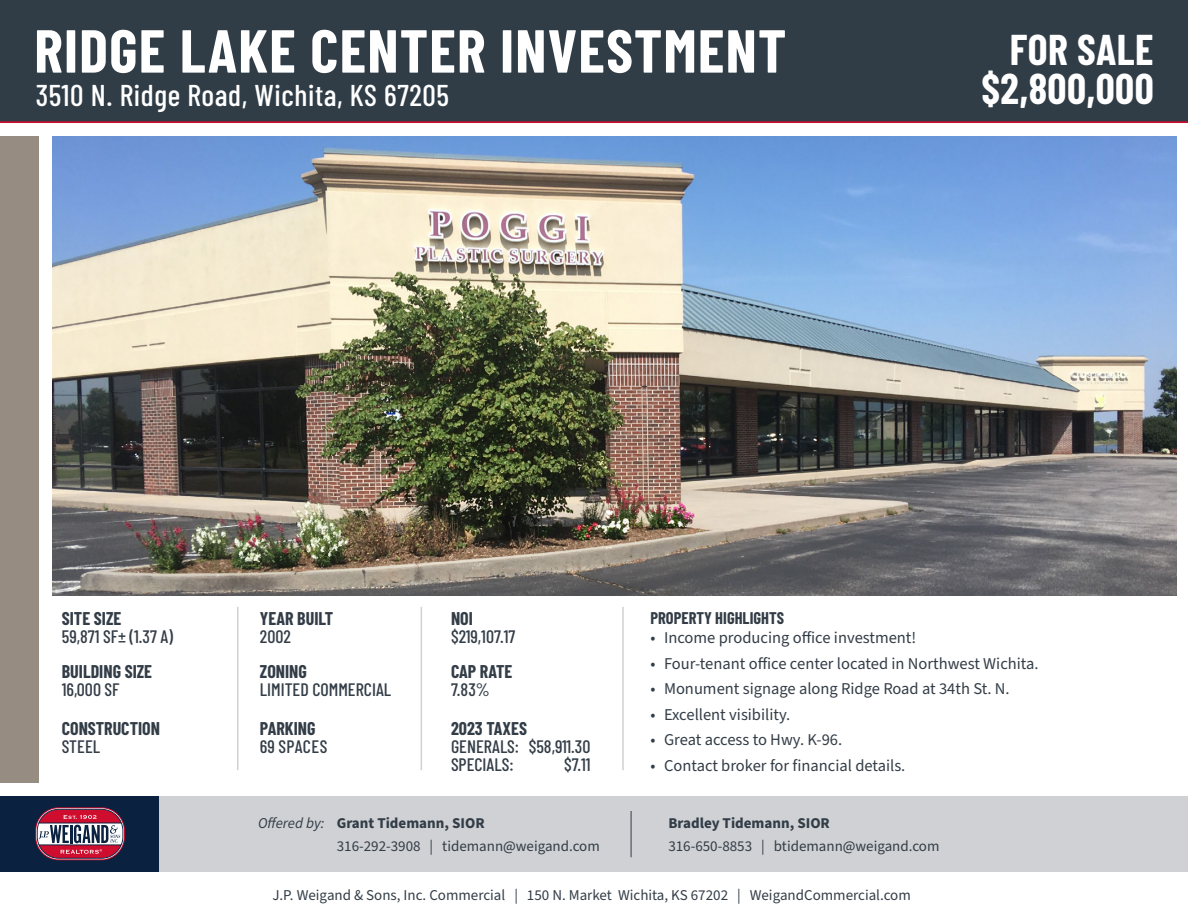
<style>
.page{position:relative;width:1188px;height:918px;background:#fff}
.page>*{position:absolute;margin:0;border:0;box-sizing:border-box;transform-origin:0 0}
.t1{font:700 60.6px "Barlow Condensed";letter-spacing:.02em;color:#fff}
.t2{font:700 42px "Barlow Condensed";letter-spacing:.01em;color:#fff}
.t3{font:500 30px "Barlow Condensed";letter-spacing:.02em;color:#fff}
.t4{font:500 18px/18px "Barlow Condensed";color:#333d47}
.t5{font:700 18px "Barlow Condensed";color:#333d47}
.t6{font:500 18px "Barlow Condensed";letter-spacing:.02em;color:#333d47}
.t7{font:16.5px "Source Sans Pro";color:#333d47}
.t8{font:700 16.5px "Barlow Condensed";color:#333d47}
.t9{font:15px "Source Sans Pro";color:#333d47}
.t10{font:700 15px "Source Sans Pro";color:#333d47}
.t11{font:italic 15px "Source Sans Pro";color:#333d47}
</style>
<div class="page">
<svg style="left:0;top:121px;width:1188px;height:2px;background:#b01632"></svg>
<div style="left:0;top:136px;width:38px;height:647px;background:#968c82"></div>
<div style="left:0;top:796px;width:160px;height:76px;background:#0a2140"></div>
<svg style="left:35px;top:807px;width:90px;height:53px"></svg>
<svg style="left:37px;top:809px;width:86px;height:50px"></svg>
<div style="left:160px;top:796px;width:1028px;height:76px;background:#cfd1d4"></div>
<div style="left:0;top:0;width:1188px;height:121px;background:#303d47"></div>
<hr style="left:631px;top:811px;width:1px;height:46px;background:#333d47">
<hr style="left:421px;top:607px;width:1px;height:163px;background:#cfd1d4">
<hr style="left:622px;top:607px;width:2px;height:163px;background:#cfd1d4">
<img style="left:53px;top:136px;width:1123px;height:459px">
<hr style="left:237px;top:607px;width:1px;height:163px;background:#cfd1d4">
<h1 class="t1" style="left:34px;top:8px;width:754px">RIDGE LAKE CENTER INVESTMENT</h1>
<h2 class="t2" style="left:1010px;top:20px;width:145px">FOR SALE</h2>
<h3 class="t3" style="left:36px;top:73px;width:415px">3510 N. Ridge Road, Wichita, KS 67205</h3>
<h2 class="t2" style="left:982px;top:59px;width:174px">$2,800,000</h2>
<p class="t5" style="left:62px;top:606px;width:61px">SITE SIZE</p>
<p class="t4" style="left:62px;top:626px;width:113px">59,871 SF± (1.37 A)</p>
<p class="t5" style="left:62px;top:659px;width:92px">BUILDING SIZE</p>
<p class="t4" style="left:62px;top:680px;width:59px">16,000 SF</p>
<p class="t5" style="left:62px;top:716px;width:100px">CONSTRUCTION</p>
<p class="t4" style="left:62px;top:736px;width:40px">STEEL</p>
<p class="t5" style="left:260px;top:606px;width:75px">YEAR BUILT</p>
<p class="t4" style="left:260px;top:626px;width:33px">2002</p>
<p class="t5" style="left:260px;top:659px;width:48px">ZONING</p>
<p class="t4" style="left:260px;top:680px;width:133px">LIMITED COMMERCIAL</p>
<p class="t5" style="left:260px;top:716px;width:57px">PARKING</p>
<p class="t6" style="left:260px;top:734px;width:69px">69 SPACES</p>
<p class="t5" style="left:451px;top:606px;width:23px">NOI</p>
<p class="t4" style="left:451px;top:626px;width:66px">$219,107.17</p>
<p class="t5" style="left:451px;top:659px;width:63px">CAP RATE</p>
<p class="t4" style="left:451px;top:680px;width:40px">7.83%</p>
<p class="t5" style="left:451px;top:716px;width:77px">2023 TAXES</p>
<p class="t4" style="left:451px;top:736px;width:141px">GENERALS: $58,911.30<br>SPECIALS:</p>
<p class="t4" style="left:564px;top:754px;width:28px">$7.11</p>
<p class="t8" style="left:651px;top:606px;width:135px">PROPERTY HIGHLIGHTS</p>
<p class="t7" style="left:651px;top:627px;width:267px">• Income producing office investment!</p>
<p class="t7" style="left:651px;top:652px;width:390px">• Four-tenant office center located in Northwest Wichita.</p>
<p class="t7" style="left:651px;top:678px;width:361px">• Monument signage along Ridge Road at 34th St. N.</p>
<p class="t7" style="left:651px;top:703px;width:141px">• Excellent visibility.</p>
<p class="t7" style="left:651px;top:729px;width:193px">• Great access to Hwy. K-96.</p>
<p class="t7" style="left:651px;top:754px;width:256px">• Contact broker for financial details.</p>
<p class="t11" style="left:258px;top:813px;width:68px">Offered by:</p>
<p class="t10" style="left:337px;top:813px;width:149px">Grant Tidemann, SIOR</p>
<p class="t9" style="left:337px;top:836px;width:265px">316-292-3908 | tidemann@weigand.com</p>
<p class="t10" style="left:668px;top:813px;width:163px">Bradley Tidemann, SIOR</p>
<p class="t9" style="left:668px;top:836px;width:273px">316-650-8853 | btidemann@weigand.com</p>
<p class="t9" style="left:273px;top:885px;width:640px">J.P. Weigand &amp; Sons, Inc. Commercial | 150 N. Market Wichita, KS 67202 | WeigandCommercial.com</p>
</div>
